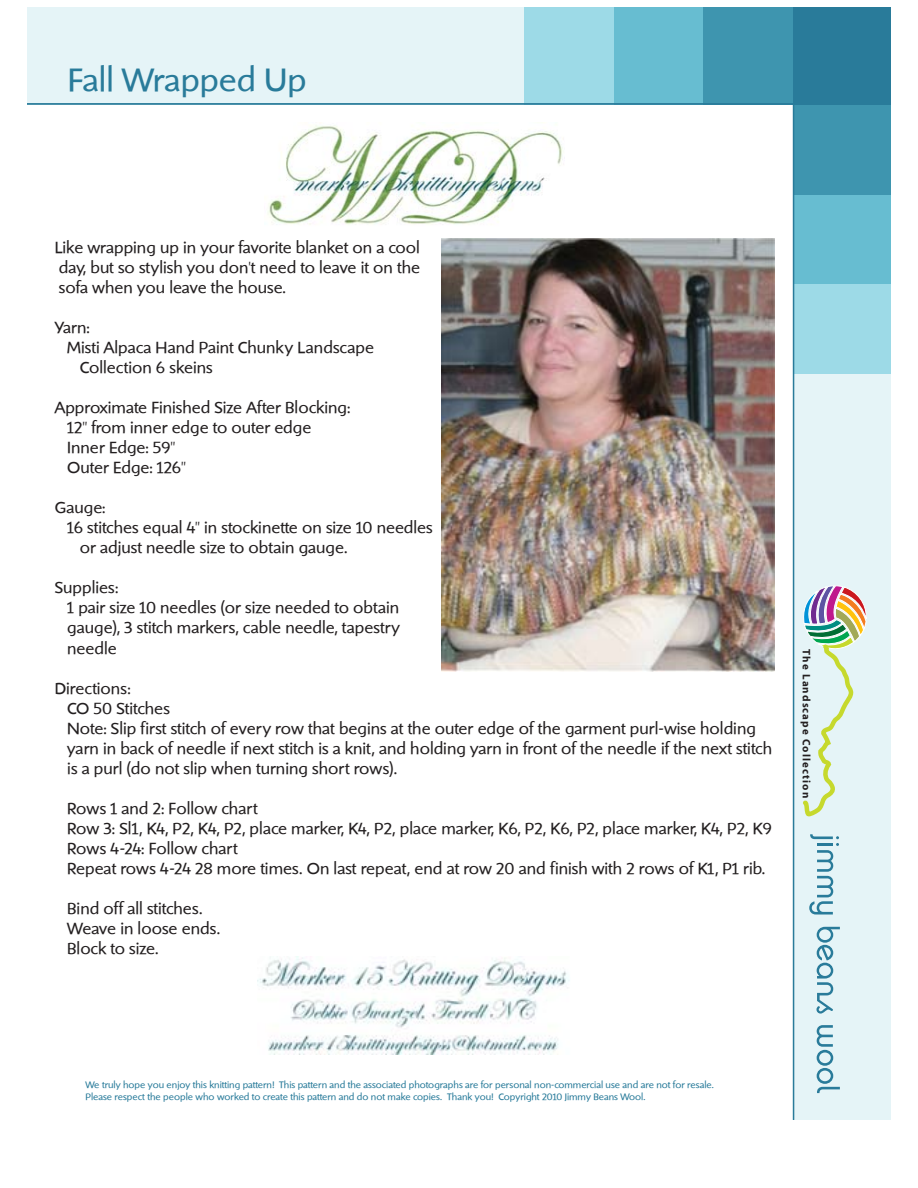
<style>
.page{position:relative;width:918px;height:1188px;background:#fff}
.page>*{position:absolute;margin:0;border:0;box-sizing:border-box;transform-origin:0 0}
.t1{font:33.45px "Shinn RR";color:#297b9a}
.t2{font:16.65px/20.1px "Shinn RR";color:#231f20}
.t3{font:700 10.95px "Myriad";letter-spacing:.1em;color:#231f20}
.t4{font:9.75px/11.7px "Shinn RR";color:#297b9a}
</style>
<div class="page">
<div style="left:793px;top:14px;width:98px;height:1106px;background:#e5f4f7"></div>
<div style="left:793px;top:283px;width:98px;height:90px;background:#9ddae7"></div>
<div style="left:793px;top:193px;width:98px;height:91px;background:#67bdd1"></div>
<div style="left:793px;top:104px;width:98px;height:90px;background:#3e95af"></div>
<hr style="left:793px;top:14px;width:1px;height:1106px;background:#297b9a">
<div style="left:27px;top:7px;width:864px;height:98px;background:#e5f4f7"></div>
<div style="left:525px;top:7px;width:90px;height:98px;background:#9ddae7"></div>
<div style="left:614px;top:7px;width:90px;height:98px;background:#67bdd1"></div>
<div style="left:704px;top:7px;width:90px;height:98px;background:#3e95af"></div>
<div style="left:793px;top:7px;width:98px;height:98px;background:#297b9a"></div>
<hr style="left:27px;top:103px;width:856px;height:2px;background:#297b9a">
<svg style="left:816px;top:927px;width:24px;height:87px"></svg>
<svg style="left:817px;top:1025px;width:23px;height:68px"></svg>
<svg style="left:809px;top:834px;width:30px;height:81px"></svg>
<svg style="left:803px;top:585px;width:64px;height:232px"></svg>
<img style="left:258px;top:957px;width:312px;height:97px">
<img style="left:268px;top:125px;width:295px;height:100px">
<img style="left:442px;top:239px;width:332px;height:433px">
<h1 class="t1" style="left:68px;top:61px;width:240px">Fall Wrapped Up</h1>
<p class="t2" style="left:55px;top:237px;width:367px;text-align:justify">Like wrapping up in your favorite blanket on a cool day, but so stylish you don't need to leave it on the sofa when you leave the house.</p>
<p class="t2" style="left:55px;top:317px;width:37px">Yarn:</p>
<p class="t2" style="left:67px;top:337px;width:308px">Misti Alpaca Hand Paint Chunky Landscape</p>
<p class="t2" style="left:80px;top:357px;width:134px">Collection 6 skeins</p>
<p class="t2" style="left:67px;top:397px;width:285px;text-indent:-13px">Approximate Finished Size After Blocking:<br>12" from inner edge to outer edge<br>Inner Edge: 59"<br>Outer Edge: 126"</p>
<p class="t2" style="left:55px;top:497px;width:52px">Gauge:</p>
<p class="t2" style="left:67px;top:517px;width:367px">16 stitches equal 4" in stockinette on size 10 needles</p>
<p class="t2" style="left:80px;top:537px;width:269px">or adjust needle size to obtain gauge.</p>
<p class="t2" style="left:67px;top:577px;width:334px;text-indent:-13px">Supplies:<br>1 pair size 10 needles (or size needed to obtain gauge), 3 stitch markers, cable needle, tapestry needle</p>
<p class="t2" style="left:67px;top:678px;width:706px;text-indent:-13px">Directions:<br>CO 50 Stitches<br>Note: Slip first stitch of every row that begins at the outer edge of the garment purl-wise holding yarn in back of needle if next stitch is a knit, and holding yarn in front of the needle if the next stitch is a purl (do not slip when turning short rows).</p>
<p class="t2" style="left:67px;top:798px;width:706px">Rows 1 and 2: Follow chart<br>Row 3: Sl1, K4, P2, K4, P2, place marker, K4, P2, place marker, K6, P2, K6, P2, place marker, K4, P2, K9<br>Rows 4-24: Follow chart<br>Repeat rows 4-24 28 more times. On last repeat, end at row 20 and finish with 2 rows of K1, P1 rib.</p>
<p class="t2" style="left:67px;top:898px;width:155px">Bind off all stitches.<br>Weave in loose ends.<br>Block to size.</p>
<p class="t3" style="left:812px;top:649px;width:150px;rotate:90deg">The Landscape Collection</p>
<p class="t4" style="left:85px;top:1079px;width:630px">We truly hope you enjoy this knitting pattern! This pattern and the associated photographs are for personal non-commercial use and are not for resale.<br>Please respect the people who worked to create this pattern and do not make copies. Thank you! Copyright 2010 Jimmy Beans Wool.</p>
</div>
